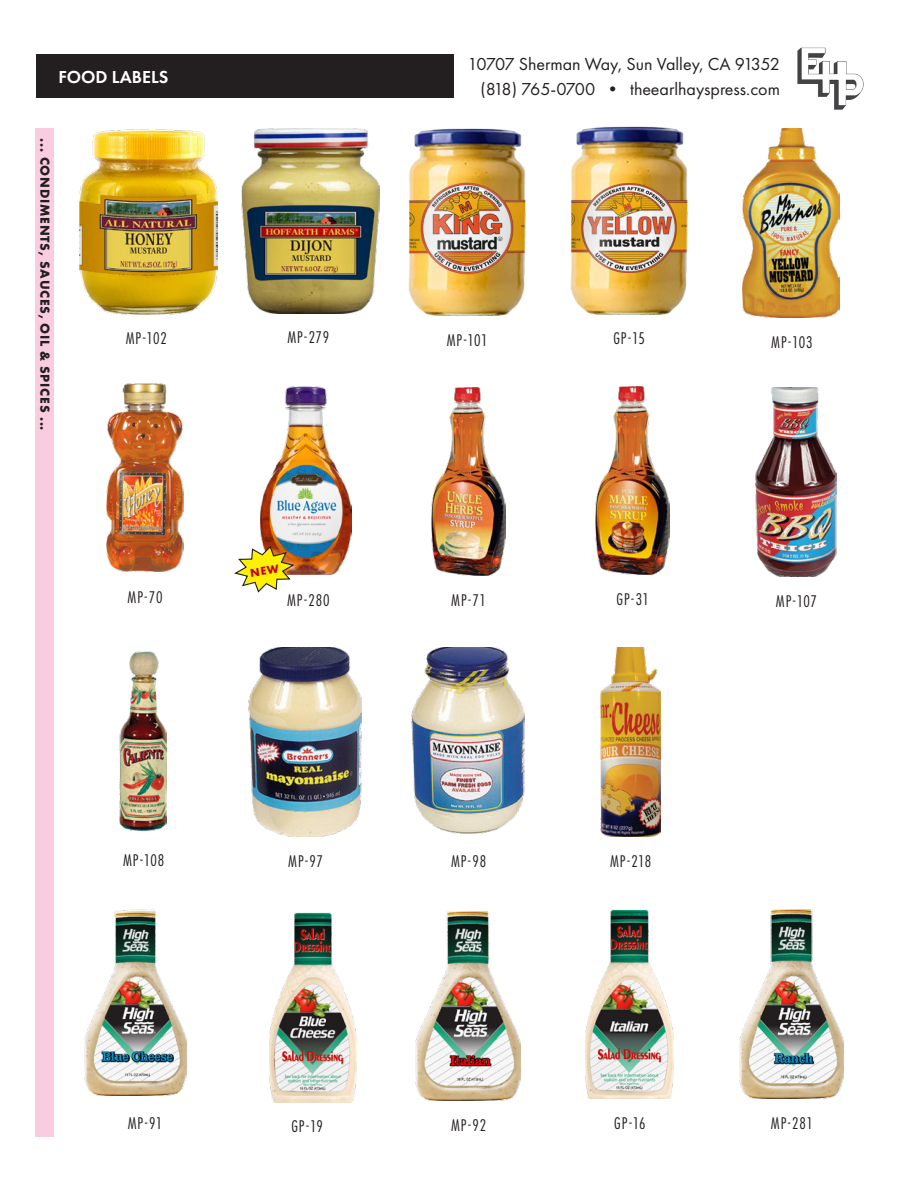
<style>
.page{position:relative;width:918px;height:1188px;background:#fff}
.page>*{position:absolute;margin:0;border:0;box-sizing:border-box;transform-origin:0 0}
.t1{font:18px/24.6px "Futura PT";color:#231f20;text-align:right}
.t2{font:600 18px "Futura PT";color:#fff}
.t3{font:17.55px "Futura PT Cond";letter-spacing:.05em;color:#231f20}
.t4{font:700 13.5px "Futura PT";letter-spacing:.06em;color:#231f20}
</style>
<div class="page">
<div style="left:36px;top:55px;width:418px;height:43px;background:#231f20"></div>
<img style="left:797px;top:47px;width:67px;height:63px">
<div style="left:36px;top:128px;width:18px;height:1009px;background:#f9ccdf"></div>
<img style="left:85px;top:909px;width:102px;height:187px">
<img style="left:416px;top:911px;width:104px;height:189px">
<img style="left:739px;top:910px;width:104px;height:189px">
<img style="left:586px;top:909px;width:88px;height:190px">
<img style="left:270px;top:913px;width:87px;height:189px">
<img style="left:249px;top:647px;width:113px;height:190px">
<img style="left:600px;top:647px;width:61px;height:190px">
<img style="left:411px;top:647px;width:113px;height:186px">
<img style="left:756px;top:387px;width:81px;height:190px">
<img style="left:120px;top:651px;width:47px;height:179px">
<img style="left:261px;top:387px;width:90px;height:188px">
<img style="left:431px;top:388px;width:75px;height:188px">
<img style="left:595px;top:386px;width:75px;height:188px">
<img style="left:106px;top:383px;width:78px;height:188px">
<img style="left:743px;top:128px;width:96px;height:190px">
<img style="left:408px;top:128px;width:117px;height:188px">
<img style="left:570px;top:127px;width:117px;height:188px">
<img style="left:80px;top:129px;width:137px;height:185px">
<img style="left:242px;top:128px;width:137px;height:186px">
<svg style="left:234px;top:545px;width:62px;height:48px"></svg>
<p class="t2" style="left:58px;top:65px;width:112px">FOOD LABELS</p>
<p class="t4" style="left:54px;top:138px;width:294px;rotate:90deg">... CONDIMENTS, SAUCES, OIL &amp; SPICES ...</p>
<p class="t3" style="left:126px;top:328px;width:43px">MP-102</p>
<p class="t3" style="left:287px;top:327px;width:44px">MP-279</p>
<p class="t1" style="left:467px;top:52px;width:314px">10707 Sherman Way, Sun Valley, CA 91352 (818) 765-0700 • theearlhayspress.com</p>
<p class="t3" style="left:613px;top:328px;width:33px">GP-15</p>
<p class="t3" style="left:447px;top:330px;width:42px">MP-101</p>
<p class="t3" style="left:771px;top:332px;width:43px">MP-103</p>
<p class="t3" style="left:128px;top:587px;width:37px">MP-70</p>
<p class="t3" style="left:287px;top:590px;width:44px">MP-280</p>
<p class="t3" style="left:451px;top:590px;width:36px">MP-71</p>
<p class="t3" style="left:617px;top:589px;width:34px">GP-31</p>
<p class="t3" style="left:776px;top:591px;width:43px">MP-107</p>
<p class="t3" style="left:123px;top:850px;width:43px">MP-108</p>
<p class="t3" style="left:288px;top:851px;width:36px">MP-97</p>
<p class="t3" style="left:451px;top:851px;width:37px">MP-98</p>
<p class="t3" style="left:610px;top:851px;width:43px">MP-218</p>
<p class="t3" style="left:128px;top:1113px;width:36px">MP-91</p>
<p class="t3" style="left:291px;top:1116px;width:33px">GP-19</p>
<p class="t3" style="left:451px;top:1115px;width:37px">MP-92</p>
<p class="t3" style="left:614px;top:1113px;width:33px">GP-16</p>
<p class="t3" style="left:771px;top:1113px;width:43px">MP-281</p>
</div>
